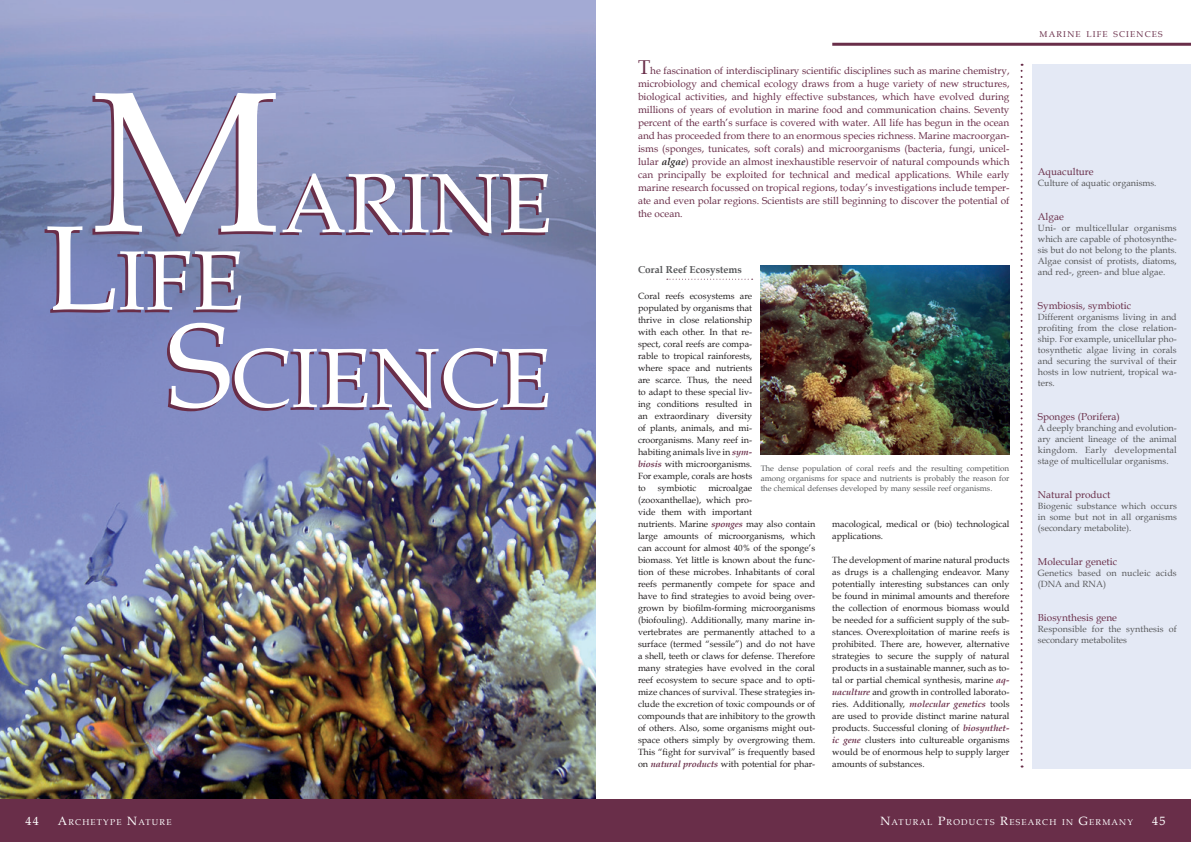
<style>
.page{position:relative;width:1191px;height:842px;background:#fff}
.page>*{position:absolute;margin:0;border:0;box-sizing:border-box;transform-origin:0 0}
.t1{font:120px "Book Antiqua";color:#fff}
.t2{font:84px/97.5px "Book Antiqua";color:#fff}
.t3{font:12px "Book Antiqua";color:#fff}
.t4{font:10px/13px "Book Antiqua";color:#692e49;text-align:justify}
.t5{font:700 10px "Book Antiqua";color:#57585a}
.t6{font:9px/12px "Book Antiqua";color:#231f20;text-align:justify}
.t7{font:9px/11px "Book Antiqua";color:#57585a;text-align:justify}
.t8{font:8.4px "Book Antiqua";letter-spacing:.145em;color:#fff}
.t9{font:8.4px "Book Antiqua";letter-spacing:.145em;color:#692e49}
.t10{font:8px/10px "Book Antiqua";color:#57585a;text-align:justify}
.s1{font-size:120px}
.s2{font-size:20px}
.s3{font-weight:700;font-style:italic;color:#231f20}
.s4{font-weight:700;font-style:italic;color:#692e49}
.s5{font-size:12px}
</style>
<div class="page">
<img style="left:0;top:0;width:595px;height:799px">
<div style="left:0;top:799px;width:595px;height:43px;background:#692e49"></div>
<div style="left:595px;top:799px;width:596px;height:43px;background:#692e49"></div>
<svg style="left:1020px;top:64px;width:2px;height:703px"></svg>
<div style="left:1032px;top:64px;width:159px;height:704px;background:#e4e9f5"></div>
<hr style="left:832px;top:43px;width:359px;height:3px;background:#692e49">
<svg style="left:667px;top:279px;width:85px;height:1px"></svg>
<img style="left:760px;top:266px;width:249px;height:188px">
<h1 class="t1" style="left:44px;top:194px;width:228px">L<sup>M</sup></h1>
<h2 class="t2" style="left:281px;top:155px;width:272px">ARINE</h2>
<h2 class="t2" style="left:168px;top:232px;width:384px;text-indent:-50px">IFE<br><span class="s1">S</span>CIENCE</h2>
<p class="t4" style="left:638px;top:64px;width:373px"><span class="s2">T</span>he fascination of interdisciplinary scientific disciplines such as marine chemistry, microbiology and chemical ecology draws from a huge variety of new structures, biological activities, and highly effective substances, which have evolved during millions of years of evolution in marine food and communication chains. Seventy percent of the earth’s surface is covered with water. All life has begun in the ocean and has proceeded from there to an enormous species richness. Marine macroorgan&shy;isms (sponges, tunicates, soft corals) and microorganisms (bacteria, fungi, unicel&shy;lular <span class="s3">algae</span>) provide an almost inexhaustible reservoir of natural compounds which can principally be exploited for technical and medical applications. While early marine research focussed on tropical regions, today’s investigations include temper&shy;ate and even polar regions. Scientists are still beginning to discover the potential of the ocean.</p>
<p class="t5" style="left:638px;top:264px;width:105px">Coral Reef Ecosystems</p>
<p class="t6" style="left:638px;top:290px;width:116px">Coral reefs ecosystems are populated by organisms that thrive in close relationship with each other. In that re&shy;spect, coral reefs are compa&shy;rable to tropical rainforests, where space and nutrients are scarce. Thus, the need to adapt to these special liv&shy;ing conditions resulted in an extraordinary diversity of plants, animals, and mi&shy;croorganisms. Many reef in&shy;habiting animals live in <span class="s4">sym&shy;biosis</span> with microorganisms.<br>For example, corals are hosts to</p>
<p class="t10" style="left:760px;top:463px;width:250px">The dense population of coral reefs and the resulting competition among organisms for space and nutrients is probably the reason for the chemical defenses developed by many sessile reef organisms.</p>
<p class="t6" style="left:638px;top:482px;width:179px;text-align:left;text-indent:70px">microalgae (zooxanthellae), which pro-<br>vide them with important<br>nutrients. Marine <span class="s4">sponges</span> may also contain large amounts of microorganisms, which can account for almost 40% of the sponge’s biomass. Yet little is known about the func&shy;tion of these microbes. Inhabitants of coral reefs permanently compete for space and have to find strategies to avoid being over&shy;grown by biofilm-forming microorganisms (biofouling). Additionally, many marine in&shy;vertebrates are permanently attached to a surface (termed “sessile”) and do not have a shell, teeth or claws for defense. Therefore many strategies have evolved in the coral reef ecosystem to secure space and to opti&shy;mize chances of survival. These strategies in&shy;clude the excretion of toxic compounds or of compounds that are inhibitory to the growth of others. Also, some organisms might out&shy;space others simply by overgrowing them.<br>This “fight for survival” is frequently based on <span class="s4">natural products</span> with potential for phar-</p>
<p class="t6" style="left:657px;top:482px;width:40px">symbiotic</p>
<p class="t6" style="left:832px;top:518px;width:179px">macological, medical or (bio) technological applications.</p>
<p class="t6" style="left:832px;top:554px;width:179px">The development of marine natural products as drugs is a challenging endeavor. Many potentially interesting substances can only be found in minimal amounts and therefore the collection of enormous biomass would be needed for a sufficient supply of the sub&shy;stances. Overexploitation of marine reefs is prohibited. There are, however, alternative strategies to secure the supply of natural products in a sustainable manner, such as to&shy;tal or partial chemical synthesis, marine <span class="s4">aq&shy;uaculture</span> and growth in controlled laborato&shy;ries. Additionally, <span class="s4">molecular genetics</span> tools are used to provide distinct marine natural products. Successful cloning of <span class="s4">biosynthet&shy;ic gene</span> clusters into cultureable organisms would be of enormous help to supply larger amounts of substances.</p>
<p class="t9" style="left:1039px;top:29px;width:125px">MARINE LIFE SCIENCES</p>
<p class="t4" style="left:1037px;top:165px;width:57px">Aquaculture</p>
<p class="t7" style="left:1037px;top:178px;width:120px">Culture of aquatic organisms.</p>
<p class="t4" style="left:1037px;top:210px;width:28px">Algae</p>
<p class="t7" style="left:1037px;top:223px;width:140px">Uni- or multicellular organisms which are capable of photosynthe&shy;sis but do not belong to the plants.<br>Algae consist of protists, diatoms, and red-, green- and blue algae.</p>
<p class="t4" style="left:1037px;top:299px;width:95px">Symbiosis, symbiotic</p>
<p class="t7" style="left:1037px;top:312px;width:140px">Different organisms living in and profiting from the close relation&shy;ship. For example, unicellular pho&shy;tosynthetic algae living in corals and securing the survival of their hosts in low nutrient, tropical wa&shy;ters.</p>
<p class="t4" style="left:1037px;top:410px;width:83px">Sponges (Porifera)</p>
<p class="t7" style="left:1037px;top:423px;width:140px">A deeply branching and evolution&shy;ary ancient lineage of the animal kingdom. Early developmental stage of multicellular organisms.</p>
<p class="t4" style="left:1037px;top:488px;width:74px">Natural product</p>
<p class="t7" style="left:1037px;top:501px;width:140px">Biogenic substance which occurs in some but not in all organisms (secondary metabolite).</p>
<p class="t4" style="left:1037px;top:555px;width:81px">Molecular genetic</p>
<p class="t7" style="left:1037px;top:568px;width:140px">Genetics based on nucleic acids (DNA and RNA)</p>
<p class="t4" style="left:1037px;top:611px;width:81px">Biosynthesis gene</p>
<p class="t7" style="left:1037px;top:624px;width:140px">Responsible for the synthesis of secondary metabolites</p>
<h3 class="t3" style="left:26px;top:813px;width:15px">44</h3>
<p class="t8" style="left:58px;top:817px;width:115px"><span class="s5">A</span>RCHETYPE <span class="s5">N</span>ATURE</p>
<p class="t8" style="left:880px;top:817px;width:254px"><span class="s5">N</span>ATURAL <span class="s5">P</span>RODUCTS <span class="s5">R</span>ESEARCH IN <span class="s5">G</span>ERMAN Y</p>
<h3 class="t3" style="left:1152px;top:813px;width:15px">45</h3>
</div>
